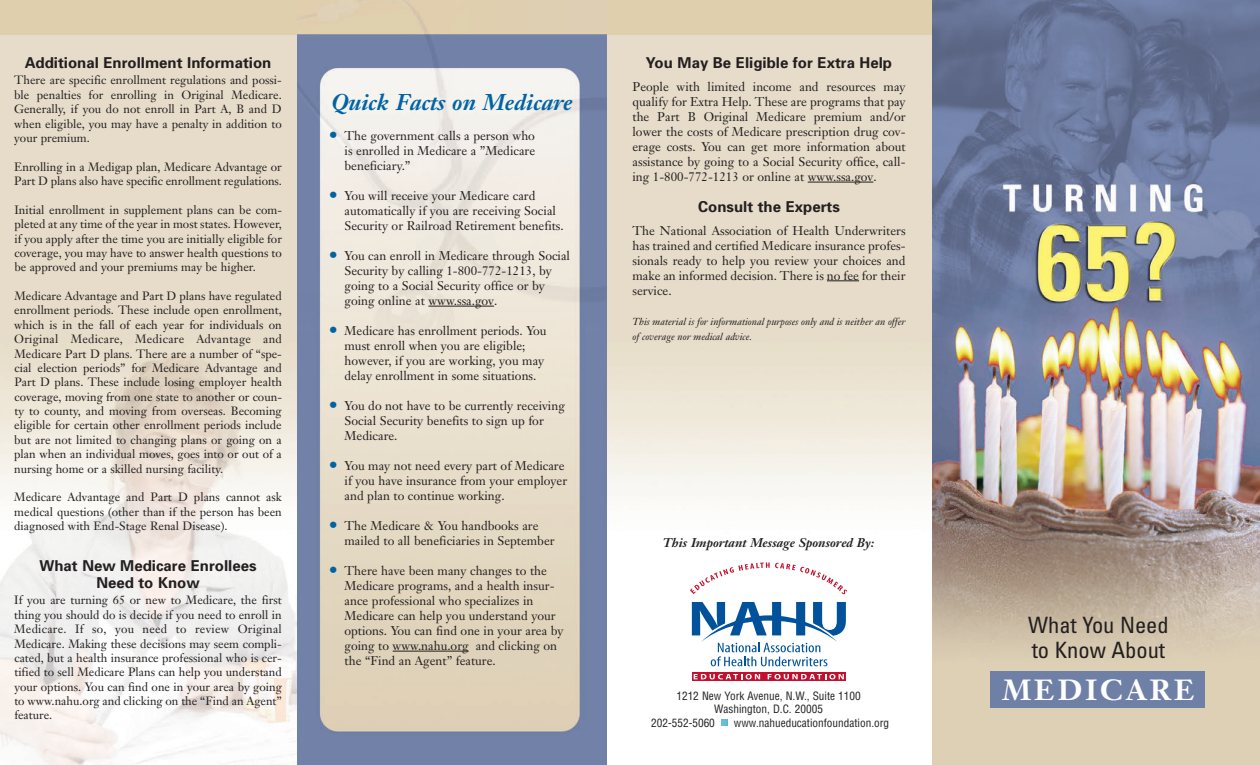
<style>
.page{position:relative;width:1260px;height:765px;background:#fff}
.page>*{position:absolute;margin:0;border:0;box-sizing:border-box;transform-origin:0 0}
.t1{font:700 28.75px "Janson Text";letter-spacing:.11em;color:#fff}
.t2{font:condensed 22.5px/25px "Univers";color:#231f20}
.t3{font:italic 700 22.5px "Janson Text";color:#0063a4}
.t4{font:700 15px/16.2px "Univers";color:#231f20;text-align:center}
.t5{font:12.5px/15px "Janson Text";color:#231f20}
.t6{font:italic 700 12.5px "Janson Text";color:#231f20}
.t7{font:11.88px/14.4px "Janson Text";color:#231f20;text-align:justify}
.t8{font:condensed 11.25px "Helvetica";color:#231f20}
.t9{font:italic 10px/15px "Janson Text";color:#231f20}
.s1{font-size:18.75px;color:#0063a4}
</style>
<div class="page">
<img style="left:0;top:35px;width:932px;height:730px">
<svg style="left:690px;top:562px;width:157px;height:33px"></svg>
<svg style="left:692px;top:602px;width:154px;height:64px"></svg>
<svg style="left:692px;top:672px;width:153px;height:9px"></svg>
<svg style="left:694px;top:674px;width:66px;height:5px"></svg>
<svg style="left:768px;top:674px;width:76px;height:5px"></svg>
<svg style="left:721px;top:720px;width:6px;height:6px"></svg>
<hr style="left:808px;top:182px;width:65px;height:1px;background:#231f20">
<hr style="left:827px;top:281px;width:32px;height:1px;background:#231f20">
<div style="left:0;top:0;width:932px;height:35px;background:#e0cfac"></div>
<img style="left:297px;top:0;width:309px;height:765px">
<hr style="left:428px;top:306px;width:66px;height:1px;background:#231f20">
<hr style="left:393px;top:651px;width:76px;height:1px;background:#231f20">
<img style="left:932px;top:0;width:328px;height:765px">
<div style="left:990px;top:672px;width:214px;height:36px;background:#6f80a6"></div>
<p class="t4" style="left:25px;top:54px;width:248px">Additional Enrollment Information</p>
<p class="t7" style="left:14px;top:73px;width:269px">There are specific enrollment regulations and possi&shy;ble penalties for enrolling in Original Medicare.<br>Generally, if you do not enroll in Part A, B and D when eligible, you may have a penalty in addition to your premium.</p>
<p class="t7" style="left:14px;top:159px;width:269px">Enrolling in a Medigap plan, Medicare Advantage or<br>Part D plans also have specific enrollment regulations.</p>
<p class="t7" style="left:14px;top:202px;width:269px">Initial enrollment in supplement plans can be com&shy;pleted at any time of the year in most states. However, if you apply after the time you are initially eligible for coverage, you may have to answer health questions to be approved and your premiums may be higher.</p>
<p class="t7" style="left:14px;top:289px;width:269px">Medicare Advantage and Part D plans have regulated enrollment periods. These include open enrollment, which is in the fall of each year for individuals on Original Medicare, Medicare Advantage and Medicare Part D plans. There are a number of “spe&shy;cial election periods” for Medicare Advantage and Part D plans. These include losing employer health coverage, moving from one state to another or coun&shy;ty to county, and moving from overseas. Becoming eligible for certain other enrollment periods include but are not limited to changing plans or going on a plan when an individual moves, goes into or out of a nursing home or a skilled nursing facility.</p>
<p class="t7" style="left:14px;top:490px;width:269px">Medicare Advantage and Part D plans cannot ask medical questions (other than if the person has been diagnosed with End-Stage Renal Disease).</p>
<p class="t4" style="left:39px;top:558px;width:219px">What New Medicare Enrollees<br>Need to Know</p>
<p class="t7" style="left:14px;top:593px;width:269px">If you are turning 65 or new to Medicare, the first thing you should do is decide if you need to enroll in Medicare. If so, you need to review Original Medicare. Making these decisions may seem compli&shy;cated, but a health insurance professional who is cer&shy;tified to sell Medicare Plans can help you understand your options. You can find one in your area by going to www.nahu.org and clicking on the “Find an Agent” feature.</p>
<h2 class="t3" style="left:331px;top:87px;width:243px">Quick Facts on Medicare</h2>
<p class="t5" style="left:345px;top:128px;width:192px;text-align:justify;text-indent:-16px"><span class="s1">•</span> The government calls a person who is enrolled in Medicare a ”Medicare beneficiary.”</p>
<p class="t5" style="left:345px;top:188px;width:221px;text-indent:-16px"><span class="s1">•</span> You will receive your Medicare card automatically if you are receiving Social<br>Security or Railroad Retirement benefits.</p>
<p class="t5" style="left:345px;top:248px;width:227px;text-indent:-16px"><span class="s1">•</span> You can enroll in Medicare through Social Security by calling 1-800-772-1213, by going to a Social Security office or by going online at www.ssa.gov.</p>
<p class="t5" style="left:345px;top:323px;width:204px;text-indent:-16px"><span class="s1">•</span> Medicare has enrollment periods. You must enroll when you are eligible; however, if you are working, you may delay enrollment in some situations.</p>
<p class="t5" style="left:345px;top:398px;width:222px;text-indent:-16px"><span class="s1">•</span> You do not have to be currently receiving<br>Social Security benefits to sign up for<br>Medicare.</p>
<p class="t5" style="left:345px;top:458px;width:224px;text-indent:-16px"><span class="s1">•</span> You may not need every part of Medicare if you have insurance from your employer and plan to continue working.</p>
<p class="t5" style="left:345px;top:518px;width:212px;text-indent:-16px"><span class="s1">•</span> The Medicare &amp; You handbooks are mailed to all beneficiaries in September</p>
<p class="t5" style="left:345px;top:563px;width:220px;text-indent:-16px"><span class="s1">•</span> There have been many changes to the Medicare programs, and a health insur&shy;ance professional who specializes in Medicare can help you understand your options. You can find one in your area by going to www.nahu.org and clicking on the “Find an Agent” feature.</p>
<p class="t4" style="left:646px;top:55px;width:248px">You May Be Eligible for Extra Help</p>
<p class="t5" style="left:632px;top:79px;width:275px;text-align:justify">People with limited income and resources may qualify for Extra Help. These are programs that pay the Part B Original Medicare premium and/or lower the costs of Medicare prescription drug cov&shy;erage costs. You can get more information about assistance by going to a Social Security office, call&shy;ing 1-800-772-1213 or online at www.ssa.gov.</p>
<p class="t4" style="left:698px;top:199px;width:143px">Consult the Experts</p>
<p class="t5" style="left:632px;top:223px;width:275px;text-align:justify">The National Association of Health Underwriters has trained and certified Medicare insurance profes&shy;sionals ready to help you review your choices and make an informed decision. There is no fee for their service.</p>
<p class="t9" style="left:632px;top:314px;width:275px">This material is for informational purposes only and is neither an offer of coverage nor medical advice.</p>
<p class="t6" style="left:663px;top:535px;width:213px">This Important Message Sponsored By:</p>
<p class="t8" style="left:676px;top:689px;width:186px">1212 New York Avenue, N.W., Suite 1100</p>
<p class="t8" style="left:714px;top:702px;width:110px">Washington, D.C. 20005</p>
<p class="t8" style="left:651px;top:716px;width:65px">202-552-5060</p>
<p class="t8" style="left:734px;top:716px;width:157px">www.nahueducationfoundation.org</p>
<h2 class="t2" style="left:1028px;top:612px;width:142px">What You Need to Know About</h2>
<h1 class="t1" style="left:1002px;top:671px;width:194px">MEDICARE</h1>
</div>
